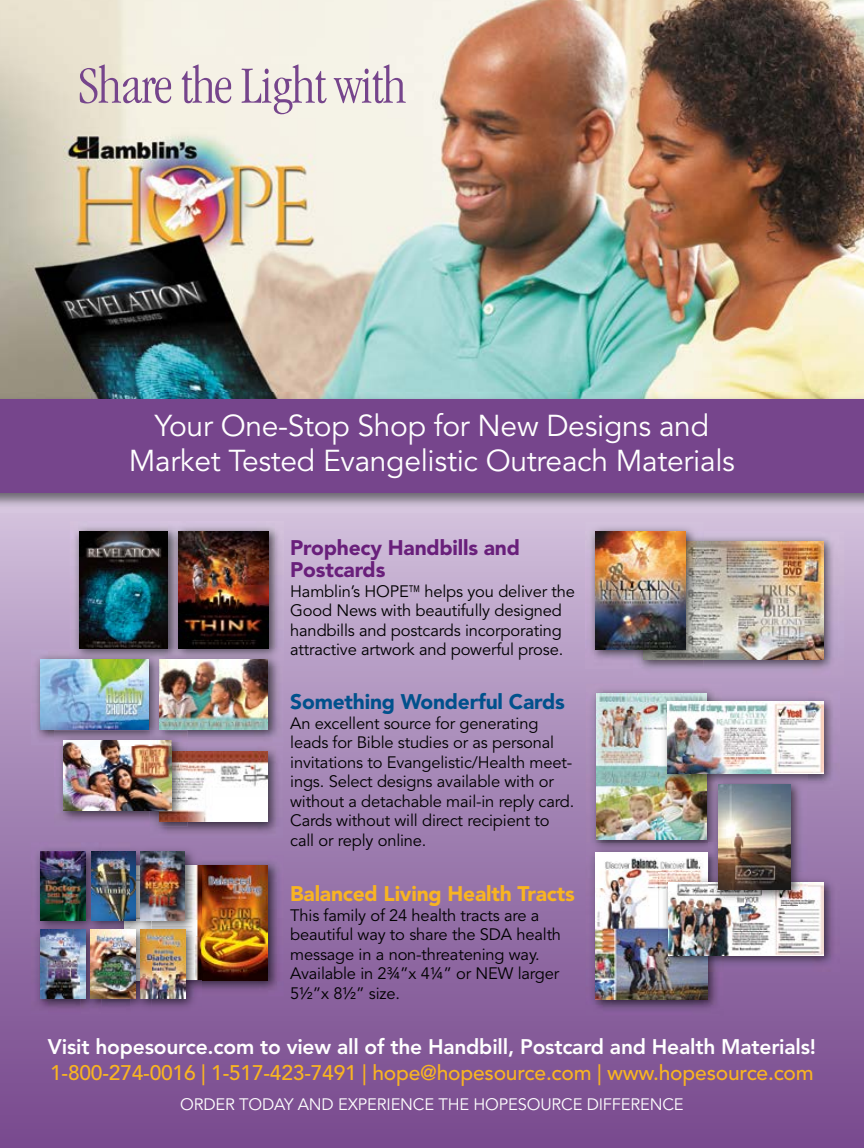
<style>
.page{position:relative;width:864px;height:1148px;background:#fff}
.page>*{position:absolute;margin:0;border:0;box-sizing:border-box;transform-origin:0 0}
.t1{font:300 condensed 54px "Garamond";color:#76458c}
.t2{font:30px/34.5px "Avenir LT Std";letter-spacing:-.01em;color:#fff;text-align:center}
.t3{font:800 21px "Avenir LT Std";letter-spacing:-.01em;color:#fff}
.t4{font:500 21px "Avenir LT Std";letter-spacing:-.01em;color:#f8b422}
.t5{font:900 21px/22.5px "Avenir LT Std";letter-spacing:-.01em;color:#691f7b}
.t6{font:900 21px "Avenir LT Std";letter-spacing:-.01em;color:#f8b422}
.t7{font:900 21px "Avenir LT Std";letter-spacing:-.01em;color:#00518c}
.t8{font:16.5px/19.5px "Avenir LT Std";letter-spacing:-.01em;color:#000}
.t9{font:16.5px "Avenir LT Std";letter-spacing:-.01em;color:#fff}
</style>
<div class="page">
<div style="left:0;top:492px;width:864px;height:656px;background:linear-gradient(to bottom,#d0bfdb,#74468b)"></div>
<img style="left:0;top:0;width:864px;height:512px">
<img style="left:0;top:392px;width:864px;height:7px">
<div style="left:0;top:399px;width:864px;height:94px;background:#76458c"></div>
<img style="left:70px;top:521px;width:214px;height:128px">
<img style="left:79px;top:531px;width:90px;height:117px">
<img style="left:179px;top:531px;width:89px;height:117px">
<img style="left:633px;top:531px;width:211px;height:147px">
<img style="left:704px;top:541px;width:119px;height:118px">
<img style="left:585px;top:521px;width:119px;height:147px">
<img style="left:643px;top:541px;width:61px;height:118px">
<img style="left:595px;top:531px;width:90px;height:118px">
<img style="left:150px;top:745px;width:133px;height:93px">
<img style="left:188px;top:752px;width:79px;height:70px">
<img style="left:54px;top:745px;width:134px;height:81px">
<img style="left:159px;top:752px;width:29px;height:70px">
<img style="left:64px;top:745px;width:108px;height:65px">
<img style="left:31px;top:649px;width:253px;height:96px">
<img style="left:70px;top:649px;width:80px;height:16px">
<img style="left:54px;top:730px;width:96px;height:12px">
<svg style="left:54px;top:742px;width:10px;height:3px"></svg>
<img style="left:64px;top:740px;width:108px;height:5px">
<img style="left:40px;top:659px;width:108px;height:70px">
<img style="left:172px;top:742px;width:111px;height:3px">
<img style="left:164px;top:730px;width:24px;height:12px">
<img style="left:160px;top:659px;width:108px;height:70px">
<img style="left:586px;top:856px;width:138px;height:159px">
<img style="left:596px;top:856px;width:112px;height:143px">
<img style="left:586px;top:683px;width:136px;height:160px">
<img style="left:586px;top:843px;width:122px;height:13px">
<img style="left:596px;top:852px;width:112px;height:4px">
<img style="left:596px;top:693px;width:110px;height:147px">
<img style="left:807px;top:691px;width:33px;height:99px">
<img style="left:722px;top:691px;width:85px;height:181px">
<img style="left:658px;top:691px;width:64px;height:99px">
<img style="left:668px;top:701px;width:155px;height:72px">
<img style="left:201px;top:855px;width:83px;height:141px">
<img style="left:201px;top:865px;width:67px;height:115px">
<img style="left:31px;top:936px;width:50px;height:78px">
<img style="left:40px;top:936px;width:41px;height:62px">
<img style="left:31px;top:842px;width:50px;height:94px">
<img style="left:40px;top:929px;width:41px;height:7px">
<img style="left:41px;top:852px;width:40px;height:68px">
<img style="left:101px;top:842px;width:30px;height:10px">
<img style="left:135px;top:855px;width:6px;height:65px">
<img style="left:81px;top:842px;width:20px;height:77px">
<img style="left:81px;top:852px;width:4px;height:67px">
<img style="left:91px;top:852px;width:40px;height:68px">
<img style="left:151px;top:936px;width:50px;height:78px">
<img style="left:151px;top:936px;width:34px;height:62px">
<img style="left:152px;top:842px;width:49px;height:94px">
<img style="left:131px;top:842px;width:21px;height:13px">
<img style="left:131px;top:852px;width:4px;height:68px">
<img style="left:152px;top:929px;width:33px;height:7px">
<img style="left:141px;top:852px;width:44px;height:68px">
<img style="left:101px;top:998px;width:30px;height:16px">
<img style="left:135px;top:936px;width:5px;height:60px">
<img style="left:81px;top:937px;width:20px;height:77px">
<img style="left:81px;top:937px;width:4px;height:61px">
<img style="left:101px;top:921px;width:30px;height:8px">
<svg style="left:81px;top:919px;width:20px;height:18px"></svg>
<img style="left:91px;top:920px;width:40px;height:1px">
<img style="left:131px;top:996px;width:20px;height:18px">
<img style="left:140px;top:936px;width:11px;height:62px">
<svg style="left:131px;top:920px;width:21px;height:16px"></svg>
<img style="left:91px;top:929px;width:44px;height:69px">
<img style="left:708px;top:882px;width:132px;height:89px">
<img style="left:791px;top:872px;width:49px;height:10px">
<img style="left:658px;top:872px;width:50px;height:99px">
<img style="left:668px;top:882px;width:156px;height:73px">
<img style="left:708px;top:856px;width:10px;height:26px">
<img style="left:708px;top:774px;width:14px;height:82px">
<img style="left:708px;top:882px;width:99px;height:23px">
<img style="left:718px;top:784px;width:73px;height:105px">
<h1 class="t1" style="left:78px;top:56px;width:330px">Share the Light with</h1>
<h2 class="t2" style="left:129px;top:410px;width:608px">Your One-Stop Shop for New Designs and<br>Market Tested Evangelistic Outreach Materials</h2>
<p class="t5" style="left:290px;top:536px;width:231px">Prophecy Handbills and<br>Postcards</p>
<p class="t8" style="left:290px;top:581px;width:286px">Hamblin’s HOPE™ helps you deliver the Good News with beautifully designed handbills and postcards incorporating attractive artwork and powerful prose.</p>
<p class="t7" style="left:290px;top:689px;width:276px">Something Wonderful Cards</p>
<p class="t8" style="left:290px;top:713px;width:286px">An excellent source for generating leads for Bible studies or as personal invitations to Evangelistic/Health meet&shy;ings. Select designs available with or without a detachable mail-in reply card.<br>Cards without will direct recipient to call or reply online.</p>
<p class="t6" style="left:290px;top:881px;width:286px">Balanced Living Health Tracts</p>
<p class="t8" style="left:290px;top:905px;width:272px">This family of 24 health tracts are a beautiful way to share the SDA health message in a non-threatening way.<br>Available in 2¾”x 4¼” or NEW larger<br>5½”x 8½” size.</p>
<p class="t3" style="left:48px;top:1034px;width:770px">Visit hopesource.com to view all of the Handbill, Postcard and Health Materials!</p>
<p class="t4" style="left:50px;top:1060px;width:765px">1-800-274-0016 | 1-517-423-7491 | hope@hopesource.com | www.hopesource.com</p>
<p class="t9" style="left:180px;top:1094px;width:505px">ORDER TODAY AND EXPERIENCE THE HOPESOURCE DIFFERENCE</p>
</div>
